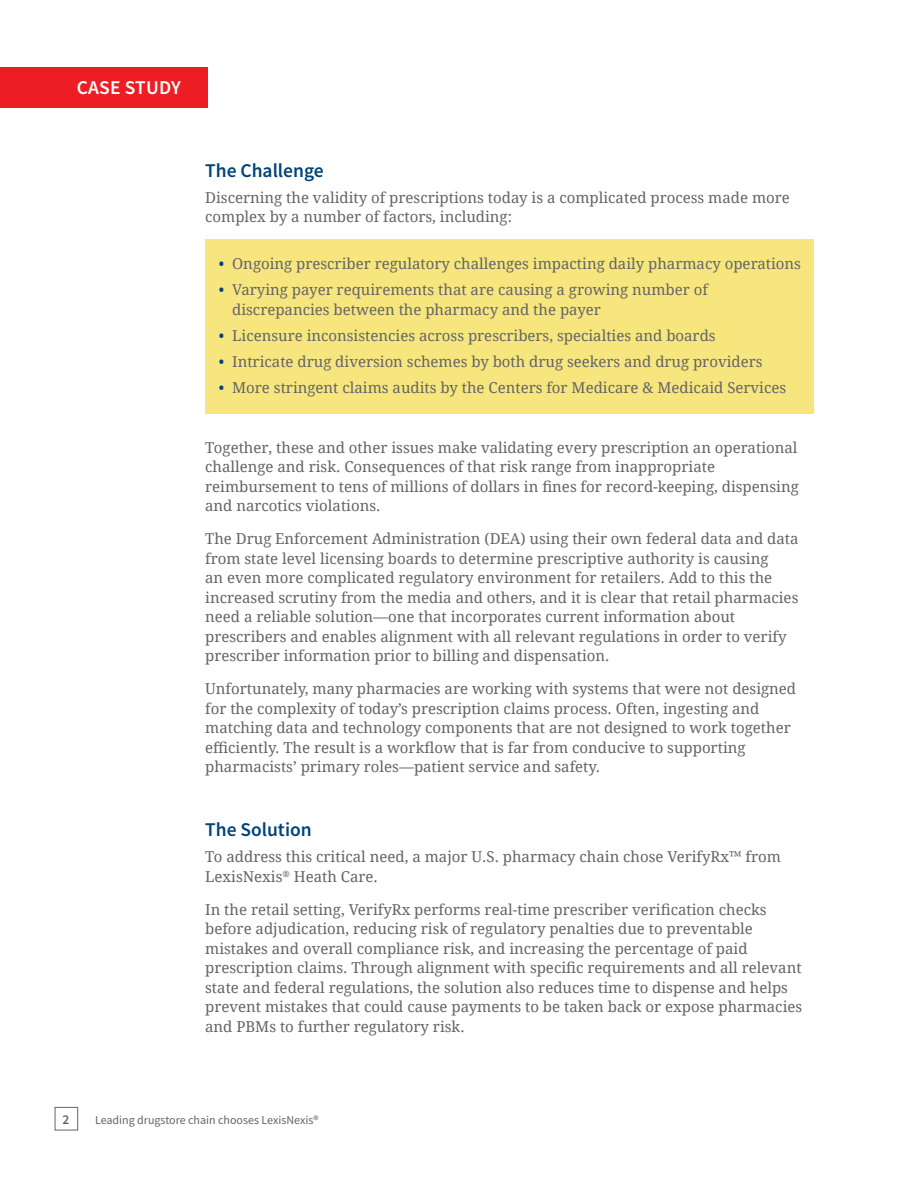
<style>
.page{position:relative;width:918px;height:1188px;background:#fff}
.page>*{position:absolute;margin:0;border:0;box-sizing:border-box;transform-origin:0 0}
.t1{font:600 19.5px "Source Sans Pro";color:#00437b}
.t2{font:600 19.5px "Source Sans Pro";letter-spacing:.01em;color:#fff}
.t3{font:15px/19.5px "Droid Serif";color:#636466}
.t4{font:600 13.5px "Source Sans Pro";color:#636466}
.t5{font:12px "Source Sans Pro";color:#636466}
.s1{color:#00437b}
</style>
<div class="page">
<div style="left:55px;top:1107px;width:23px;height:23px;border:1px solid #636466"></div>
<div style="left:205px;top:239px;width:609px;height:175px;background:#f7e67e"></div>
<div style="left:0;top:67px;width:208px;height:40px;background:#ed1d24"></div>
<h1 class="t2" style="left:77px;top:75px;width:106px">Case study</h1>
<h1 class="t1" style="left:205px;top:157px;width:120px">The Challenge</h1>
<p class="t3" style="left:205px;top:187px;width:586px">Discerning the validity of prescriptions today is a complicated process made more complex by a number of factors, including:</p>
<p class="t3" style="left:219px;top:253px;width:584px"><span class="s1">•</span> Ongoing prescriber regulatory challenges impacting daily pharmacy operations</p>
<p class="t3" style="left:232px;top:280px;width:477px;text-indent:-14px"><span class="s1">•</span> Varying payer requirements that are causing a growing number of discrepancies between the pharmacy and the payer</p>
<p class="t3" style="left:219px;top:325px;width:498px"><span class="s1">•</span> Licensure inconsistencies across prescribers, specialties and boards</p>
<p class="t3" style="left:219px;top:352px;width:545px"><span class="s1">•</span> Intricate drug diversion schemes by both drug seekers and drug providers</p>
<p class="t3" style="left:219px;top:378px;width:569px"><span class="s1">•</span> More stringent claims audits by the Centers for Medicare &amp; Medicaid Services</p>
<p class="t3" style="left:205px;top:437px;width:595px">Together, these and other issues make validating every prescription an operational challenge and risk. Consequences of that risk range from inappropriate reimbursement to tens of millions of dollars in fines for record-keeping, dispensing and narcotics violations.</p>
<p class="t3" style="left:205px;top:529px;width:595px">The Drug Enforcement Administration (DEA) using their own federal data and data from state level licensing boards to determine prescriptive authority is causing<br>an even more complicated regulatory environment for retailers. Add to this the increased scrutiny from the media and others, and it is clear that retail pharmacies need a reliable solution—one that incorporates current information about prescribers and enables alignment with all relevant regulations in order to verify prescriber information prior to billing and dispensation.</p>
<p class="t3" style="left:205px;top:679px;width:593px">Unfortunately, many pharmacies are working with systems that were not designed for the complexity of today’s prescription claims process. Often, ingesting and matching data and technology components that are not designed to work together efficiently. The result is a workflow that is far from conducive to supporting pharmacists’ primary roles—patient service and safety.</p>
<h1 class="t1" style="left:205px;top:817px;width:108px">The Solution</h1>
<p class="t3" style="left:205px;top:847px;width:577px">To address this critical need, a major U.S. pharmacy chain chose VerifyRx™ from<br>LexisNexis<sup>®</sup> Heath Care.</p>
<p class="t3" style="left:205px;top:899px;width:599px">In the retail setting, VerifyRx performs real-time prescriber verification checks before adjudication, reducing risk of regulatory penalties due to preventable mistakes and overall compliance risk, and increasing the percentage of paid prescription claims. Through alignment with specific requirements and all relevant state and federal regulations, the solution also reduces time to dispense and helps prevent mistakes that could cause payments to be taken back or expose pharmacies and PBMs to further regulatory risk.</p>
<p class="t4" style="left:63px;top:1110px;width:8px">2</p>
<p class="t5" style="left:95px;top:1113px;width:225px">Leading drugstore chain chooses LexisNexis®</p>
</div>
